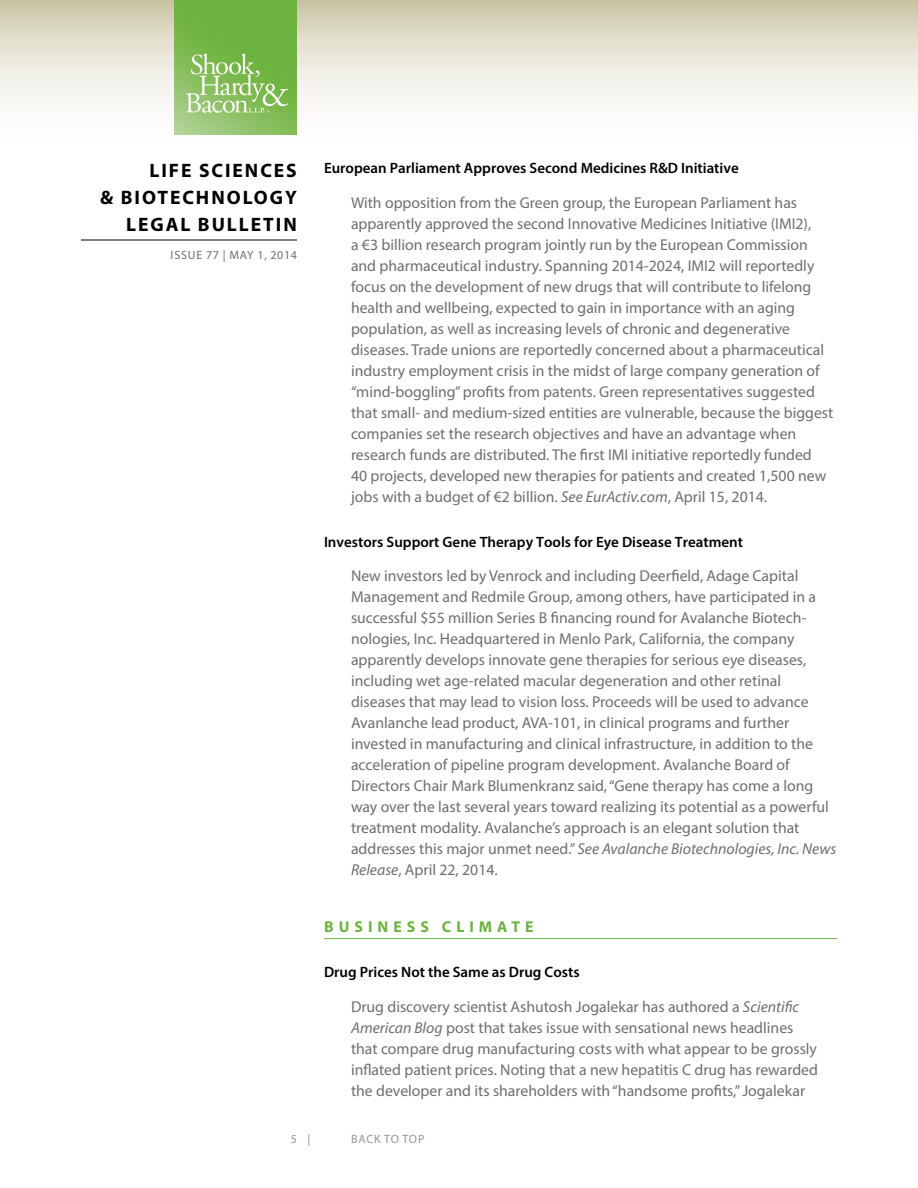
<style>
.page{position:relative;width:918px;height:1188px;background:#fff}
.page>*{position:absolute;margin:0;border:0;box-sizing:border-box;transform-origin:0 0}
.t1{font:700 19.5px "Myriad Pro";letter-spacing:.1em;color:#000}
.t2{font:15.75px/21px "Myriad Pro";color:#6d6e71}
.t3{font:700 15.75px "Myriad Pro";letter-spacing:.32em;color:#6cb33f}
.t4{font:600 15px "Myriad Pro";color:#000}
.t5{font:12px "Myriad Pro";letter-spacing:.055em;color:#6d6e71}
.t6{font:12px "Myriad Pro";color:#939598}
.s1{font-style:italic}
</style>
<div class="page">
<svg style="left:0;top:0;width:918px;height:135px"></svg>
<hr style="left:81px;top:240px;width:216px;height:1px;background:#000">
<img style="left:175px;top:0;width:122px;height:135px">
<hr style="left:324px;top:938px;width:513px;height:1px;background:#6cb33f">
<p class="t1" style="left:150px;top:157px;width:149px">LIFE SCIENCES</p>
<p class="t1" style="left:100px;top:184px;width:198px">&amp; BIOTECHNOLOGY</p>
<p class="t1" style="left:126px;top:211px;width:13px">LEG</p>
<p class="t1" style="left:166px;top:211px;width:73px">AL BULLE</p>
<p class="t1" style="left:263px;top:211px;width:23px">TIN</p>
<p class="t5" style="left:171px;top:248px;width:128px">Issue 77 | MAY 1, 2014</p>
<p class="t4" style="left:324px;top:159px;width:416px">European Parliament Approves Second Medicines R&amp;D Initiative</p>
<p class="t2" style="left:351px;top:192px;width:484px">With opposition from the Green group, the European Parliament has apparently approved the second Innovative Medicines Initiative (IMI2),<br>a €3 billion research program jointly run by the European Commission and pharmaceutical industry. Spanning 2014-2024, IMI2 will reportedly focus on the development of new drugs that will contribute to lifelong health and wellbeing, expected to gain in importance with an aging population, as well as increasing levels of chronic and degenerative diseases. Trade unions are reportedly concerned about a pharmaceutical industry employment crisis in the midst of large company generation of “mind-boggling” profits from patents. Green representatives suggested that small- and medium-sized entities are vulnerable, because the biggest companies set the research objectives and have an advantage when research funds are distributed. The first IMI initiative reportedly funded<br>40 projects, developed new therapies for patients and created 1,500 new jobs with a budget of €2 billion. <span class="s1">See EurActiv.com</span>, April 15, 2014.</p>
<p class="t4" style="left:324px;top:532px;width:421px">Investors Support Gene Therapy Tools for Eye Disease Treatment</p>
<p class="t2" style="left:351px;top:565px;width:487px">New investors led by Venrock and including Deerfield, Adage Capital Management and Redmile Group, among others, have participated in a successful $55 million Series B financing round for Avalanche Biotech&shy;nologies, Inc. Headquartered in Menlo Park, California, the company apparently develops innovate gene therapies for serious eye diseases, including wet age-related macular degeneration and other retinal diseases that may lead to vision loss. Proceeds will be used to advance Avanlanche lead product, AVA-101, in clinical programs and further invested in manufacturing and clinical infrastructure, in addition to the acceleration of pipeline program development. Avalanche Board of Directors Chair Mark Blumenkranz said, “Gene therapy has come a long way over the last several years toward realizing its potential as a powerful treatment modality. Avalanche’s approach is an elegant solution that addresses this major unmet need.” <span class="s1">See Avalanche Biotechnologies, Inc. News Release</span>, April 22, 2014.</p>
<p class="t3" style="left:324px;top:917px;width:211px">BU SINESS CLIMAT E</p>
<p class="t4" style="left:324px;top:963px;width:257px">Drug Prices Not the Same as Drug Costs</p>
<p class="t2" style="left:351px;top:996px;width:469px">Drug discovery scientist Ashutosh Jogalekar has authored a <span class="s1">Scientific American Blog</span> post that takes issue with sensational news headlines that compare drug manufacturing costs with what appear to be grossly inflated patient prices. Noting that a new hepatitis C drug has rewarded the developer and its shareholders with “handsome profits,” Jogalekar</p>
<p class="t6" style="left:291px;top:1132px;width:21px">5 |</p>
<p class="t6" style="left:351px;top:1132px;width:9px">back</p>
<p class="t6" style="left:384px;top:1132px;width:27px">to top</p>
</div>
